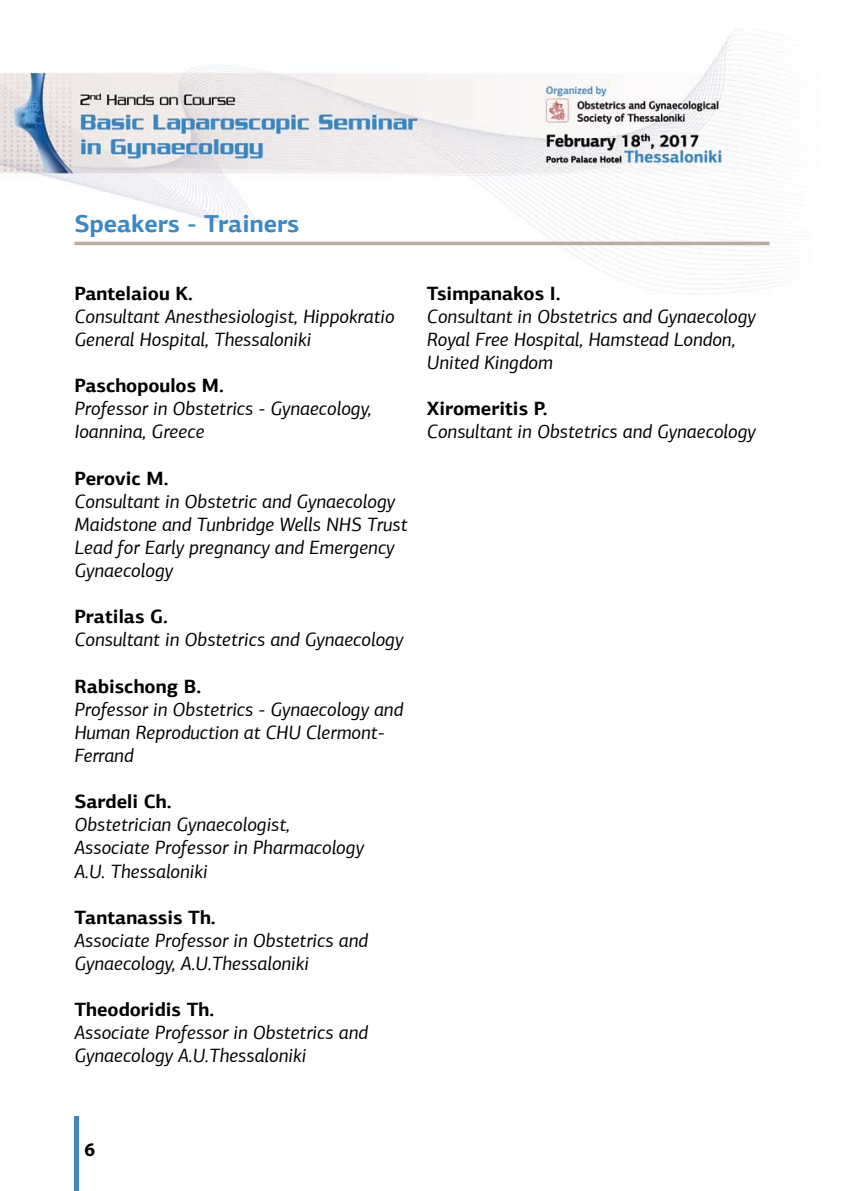
<style>
.page{position:relative;width:844px;height:1191px;background:#fff}
.page>*{position:absolute;margin:0;border:0;box-sizing:border-box;transform-origin:0 0}
.t1{font:700 24.5px "PF Agora Sans Pro";color:#3e88c1}
.t2{font:italic 19.25px/23.1px "PF Agora Sans Pro";color:#000}
.t3{font:700 19.25px "PF Agora Sans Pro";color:#000}
.t4{font:700 19.25px "Myriad Pro";color:#000}
</style>
<div class="page">
<img style="left:0;top:31px;width:779px;height:263px">
<div style="left:74px;top:1116px;width:5px;height:75px;background:#3e88c1"></div>
<hr style="left:74px;top:242px;width:695px;height:3px;background:#bdaaa0">
<p class="t1" style="left:74px;top:208px;width:226px">Speakers - Trainers</p>
<p class="t3" style="left:74px;top:281px;width:120px">Pantelaiou K.</p>
<p class="t2" style="left:74px;top:305px;width:321px">Consultant Anesthesiologist, Hippokratio<br>General Hospital, Thessaloniki</p>
<p class="t3" style="left:74px;top:373px;width:151px">Paschopoulos M.</p>
<p class="t2" style="left:74px;top:397px;width:299px">Professor in Obstetrics - Gynaecology,<br>Ioannina, Greece</p>
<p class="t3" style="left:74px;top:466px;width:96px">Perovic M.</p>
<p class="t2" style="left:74px;top:489px;width:334px">Consultant in Obstetric and Gynaecology Maidstone and Tunbridge Wells NHS Trust Lead for Early pregnancy and Emergency Gynaecology</p>
<p class="t3" style="left:74px;top:604px;width:95px">Pratilas G.</p>
<p class="t2" style="left:74px;top:628px;width:330px">Consultant in Obstetrics and Gynaecology</p>
<p class="t3" style="left:74px;top:674px;width:128px">Rabischong B.</p>
<p class="t2" style="left:74px;top:697px;width:330px">Professor in Obstetrics - Gynaecology and<br>Human Reproduction at CHU Clermont-<br>Ferrand</p>
<p class="t3" style="left:74px;top:789px;width:99px">Sardeli Ch.</p>
<p class="t2" style="left:74px;top:813px;width:291px">Obstetrician Gynaecologist,<br>Associate Professor in Pharmacology<br>A.U. Thessaloniki</p>
<p class="t3" style="left:74px;top:905px;width:143px">Tantanassis Th.</p>
<p class="t2" style="left:74px;top:928px;width:295px">Associate Professor in Obstetrics and<br>Gynaecology, A.U.Thessaloniki</p>
<p class="t3" style="left:74px;top:997px;width:141px">Theodoridis Th.</p>
<p class="t2" style="left:74px;top:1021px;width:295px">Associate Professor in Obstetrics and<br>Gynaecology A.U.Thessaloniki</p>
<p class="t3" style="left:427px;top:281px;width:135px">Tsimpanakos I.</p>
<p class="t2" style="left:427px;top:305px;width:330px">Consultant in Obstetrics and Gynaecology<br>Royal Free Hospital, Hamstead London,<br>United Kingdom</p>
<p class="t3" style="left:427px;top:396px;width:122px">Xiromeritis P.</p>
<p class="t2" style="left:427px;top:420px;width:330px">Consultant in Obstetrics and Gynaecology</p>
<p class="t4" style="left:84px;top:1136px;width:12px">6</p>
</div>
